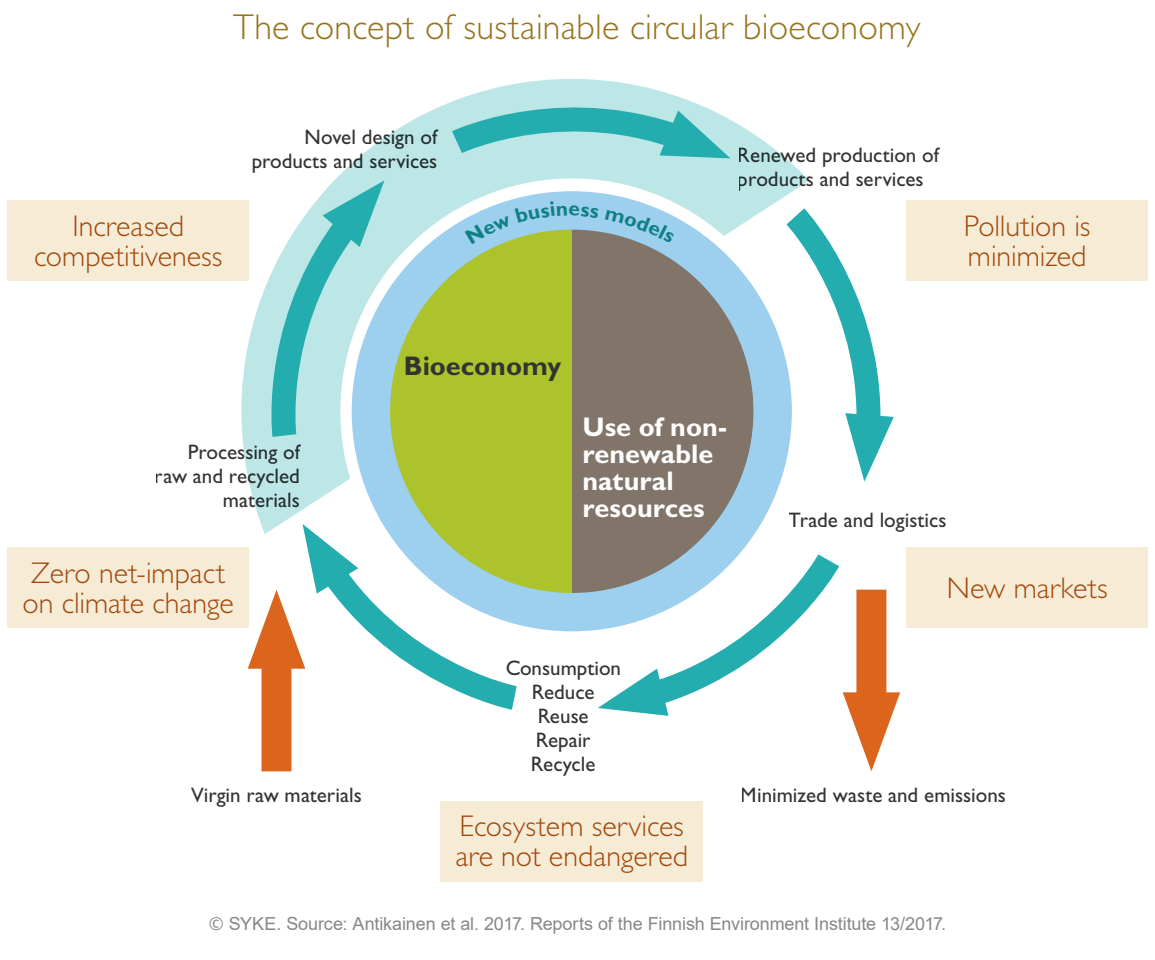
<style>
.page{position:relative;width:1155px;height:960px;background:#fff}
.page>*{position:absolute;margin:0;border:0;box-sizing:border-box;transform-origin:0 0}
.t1{font:300 36px "Gill Sans Std";letter-spacing:.005em;color:#98741e}
.t2{font:300 30px/30px "Gill Sans Std";color:#a1480c}
.t3{font:700 27px/27px "Gill Sans Std";color:#fff}
.t4{font:700 27px "Gill Sans Std";color:#333}
.t5{font:21px/24px "Gill Sans Std";color:#333;text-align:right}
.t6{font:18px "Arial";letter-spacing:-.005em;color:#878787}
.s1{font-family:"Open Sans"}
</style>
<div class="page">
<svg style="left:241px;top:79px;width:568px;height:445px"></svg>
<svg style="left:352px;top:191px;width:440px;height:440px;background:#9fac75"></svg>
<svg style="left:425px;top:92px;width:306px;height:82px;background:#97d7d8"></svg>
<svg style="left:609px;top:528px;width:252px;height:174px"></svg>
<svg style="left:598px;top:669px;width:71px;height:47px"></svg>
<svg style="left:761px;top:182px;width:133px;height:300px"></svg>
<svg style="left:263px;top:178px;width:129px;height:284px"></svg>
<svg style="left:358px;top:526px;width:185px;height:184px"></svg>
<div style="left:856px;top:590px;width:30px;height:132px;background:#dc651e"></div>
<svg style="left:843px;top:692px;width:57px;height:79px"></svg>
<div style="left:262px;top:640px;width:30px;height:131px;background:#dc651e"></div>
<svg style="left:248px;top:524px;width:110px;height:145px"></svg>
<div style="left:8px;top:547px;width:241px;height:81px;background:#f6ecd5"></div>
<div style="left:907px;top:547px;width:241px;height:81px;background:#f6ecd5"></div>
<div style="left:440px;top:801px;width:263px;height:80px;background:#f6ecd5"></div>
<div style="left:8px;top:200px;width:241px;height:81px;background:#f6ecd5"></div>
<div style="left:907px;top:200px;width:241px;height:81px;background:#f6ecd5"></div>
<svg style="left:465px;top:202px;width:134px;height:42px;background:#a2cace"></svg>
<svg style="left:605px;top:210px;width:70px;height:34px;background:#9cc6e1"></svg>
<p class="t1" style="left:233px;top:7px;width:689px">The concept of sustainable circular bioeconomy</p>
<p class="t5" style="left:252px;top:125px;width:187px">Novel design of products and services</p>
<p class="t5" style="left:738px;top:143px;width:203px;text-align:left">Renewed production of products and services</p>
<p class="t2" style="left:34px;top:211px;width:190px;text-align:center">Increased competitiveness</p>
<p class="t2" style="left:964px;top:211px;width:128px">Pollution is minimized</p>
<p class="t5" style="left:155px;top:440px;width:147px">Processing of raw and recycled materials</p>
<p class="t2" style="left:23px;top:558px;width:213px">Zero net-impact on climate change</p>
<p class="t4" style="left:404px;top:350px;width:159px">Bioeconomy</p>
<p class="t3" style="left:582px;top:414px;width:146px">Use of non&shy;renewable natural resources</p>
<p class="t5" style="left:505px;top:656px;width:117px;text-align:center">Consumption<br>Reduce<br>Reuse<br>Repair<br>Recycle</p>
<p class="t5" style="left:789px;top:508px;width:159px">Trade and logistics</p>
<p class="t2" style="left:947px;top:573px;width:163px">New markets</p>
<p class="t5" style="left:191px;top:783px;width:172px">Virgin raw materials</p>
<p class="t5" style="left:741px;top:783px;width:267px">Minimized waste and emissions</p>
<p class="t2" style="left:455px;top:812px;width:234px">Ecosystem services are not endangered</p>
<p class="t6" style="left:209px;top:911px;width:739px"><span class="s1">©</span> SYKE. Source: Antikainen et al. 2017. Reports of the Finnish Environment Institute 13/2017.</p>
</div>
